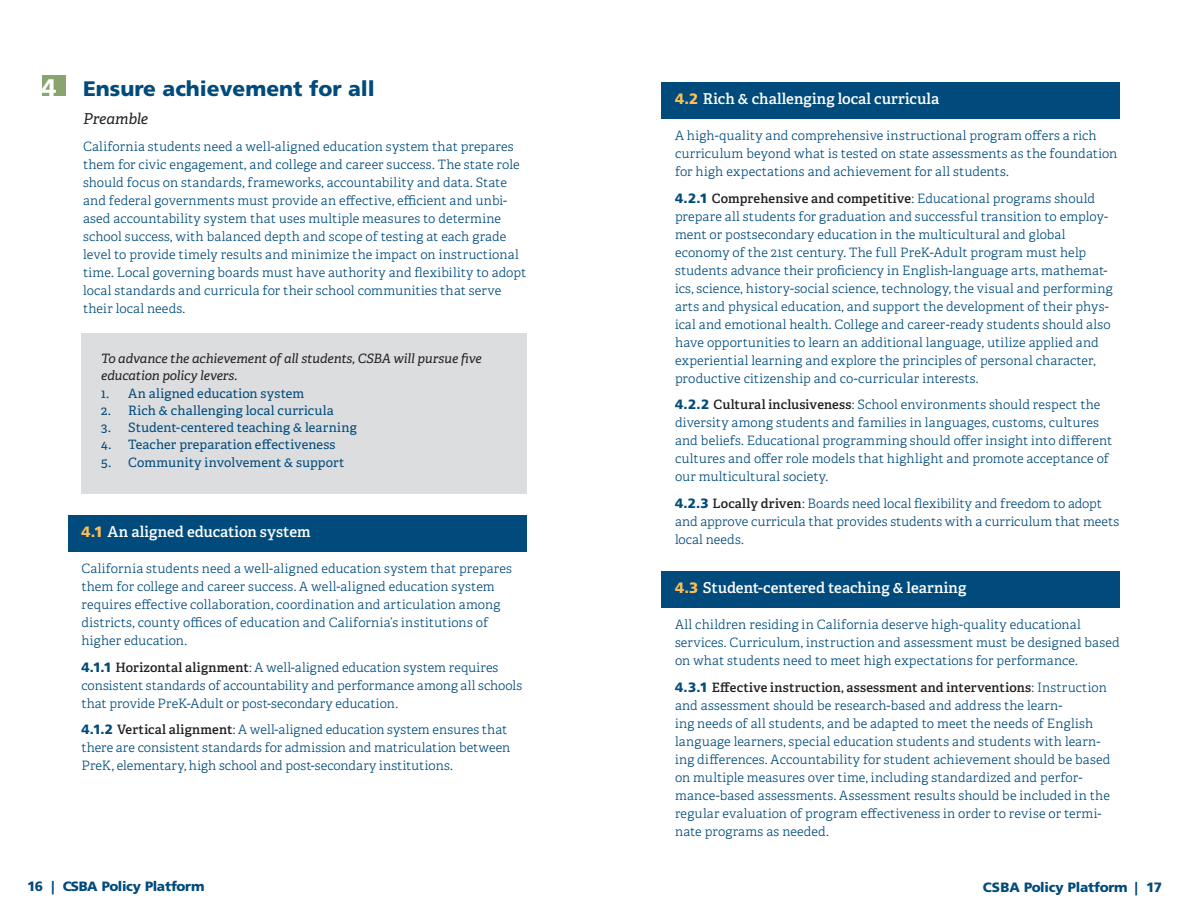
<style>
.page{position:relative;width:1188px;height:918px;background:#fff}
.page>*{position:absolute;margin:0;border:0;box-sizing:border-box;transform-origin:0 0}
.Header-print{font:900 24px "Frutiger LT Std";color:#fff}
.Subhead__Pillars{font:900 21px "Frutiger LT Std";color:#004b7b}
.Levers__shaded{font:600 15px "Adelle";letter-spacing:.005em;color:#fff}
.Indented_Italic_Subh{font:italic 15px "Adelle";letter-spacing:-.005em;color:#231f20}
.t1{font:900 13.5px "Frutiger LT Std";letter-spacing:-.025em;color:#004b7b}
._1_Indented_Body_Nes{font:300 12.9px/18px "Adelle";letter-spacing:.01em;color:#004b7b}
.Indented_Body_2{font:300 12.9px/18px "Adelle";letter-spacing:.015em;color:#004b7b}
.t2{font:12.9px "Adelle";letter-spacing:.01em;color:#004b7b}
.Subhead_Italic{font:italic 12.9px/17.2px "Adelle";letter-spacing:-.01em;color:#231f20}
.s1{font-family:"Frutiger LT Std";font-weight:900;color:#fdbe56}
.s2{font-family:"Frutiger LT Std";font-weight:900;font-size:13.5px}
.s3{font-weight:600;color:#231f20}
</style>
<div class="page">
<div style="left:43px;top:75px;width:23px;height:21px;background:#89a46f"></div>
<div style="left:81px;top:333px;width:445px;height:161px;background:#dcdddf"></div>
<div style="left:662px;top:82px;width:458px;height:37px;background:#004b7b"></div>
<div style="left:662px;top:571px;width:458px;height:37px;background:#004b7b"></div>
<div style="left:68px;top:515px;width:458px;height:37px;background:#004b7b"></div>
<p class="Header-print" style="left:42px;top:74px;width:16px">4</p>
<p class="Subhead__Pillars" style="left:83px;top:76px;width:293px">Ensure achievement for all</p>
<p class="Indented_Italic_Subh" style="left:83px;top:109px;width:67px">Preamble</p>
<p class="Indented_Body_2" style="left:83px;top:138px;width:445px">California students need a well-aligned education system that prepares them for civic engagement, and college and career success. The state role should focus on standards, frameworks, accountability and data. State and federal governments must provide an effective, efficient and unbi&shy;ased accountability system that uses multiple measures to determine school success, with balanced depth and scope of testing at each grade level to provide timely results and minimize the impact on instructional time. Local governing boards must have authority and flexibility to adopt local standards and curricula for their school communities that serve their local needs.</p>
<p class="Subhead_Italic" style="left:101px;top:350px;width:382px">To advance the achievement of all students, CSBA will pursue five education policy levers.</p>
<p class="t2" style="left:101px;top:385px;width:205px">1. An aligned education system</p>
<p class="t2" style="left:101px;top:402px;width:234px">2. Rich &amp; challenging local curricula</p>
<p class="t2" style="left:101px;top:420px;width:257px">3. Student-centered teaching &amp; learning</p>
<p class="t2" style="left:101px;top:437px;width:236px">4. Teacher preparation effectiveness</p>
<p class="t2" style="left:101px;top:455px;width:245px">5. Community involvement &amp; support</p>
<p class="Levers__shaded" style="left:81px;top:523px;width:231px"><span class="s1">4.1</span> An aligned education system</p>
<p class="Indented_Body_2" style="left:81px;top:560px;width:432px">California students need a well-aligned education system that prepares them for college and career success. A well-aligned education system requires effective collaboration, coordination and articulation among districts, county offices of education and California’s institutions of higher education.</p>
<p class="_1_Indented_Body_Nes" style="left:81px;top:658px;width:442px"><span class="s2">4.1.1</span> <span class="s3">Horizontal alignment</span>: A well-aligned education system requires consistent standards of accountability and performance among all schools that provide PreK-Adult or post-secondary education.</p>
<p class="_1_Indented_Body_Nes" style="left:81px;top:721px;width:431px"><span class="s2">4.1.2</span> <span class="s3">Vertical alignment</span>: A well-aligned education system ensures that there are consistent standards for admission and matriculation between<br>PreK, elementary, high school and post-secondary institutions.</p>
<p class="Levers__shaded" style="left:675px;top:90px;width:266px"><span class="s1">4.2</span> Rich &amp; challenging local curricula</p>
<p class="Indented_Body_2" style="left:675px;top:127px;width:444px">A high-quality and comprehensive instructional program offers a rich curriculum beyond what is tested on state assessments as the foundation for high expectations and achievement for all students.</p>
<p class="_1_Indented_Body_Nes" style="left:675px;top:189px;width:439px"><span class="s2">4.2.1</span> <span class="s3">Comprehensive and competitive</span>: Educational programs should prepare all students for graduation and successful transition to employ&shy;ment or postsecondary education in the multicultural and global economy of the 21st century. The full PreK-Adult program must help students advance their proficiency in English-language arts, mathemat&shy;ics, science, history-social science, technology, the visual and performing arts and physical education, and support the development of their phys&shy;ical and emotional health. College and career-ready students should also have opportunities to learn an additional language, utilize applied and experiential learning and explore the principles of personal character, productive citizenship and co-curricular interests.</p>
<p class="_1_Indented_Body_Nes" style="left:675px;top:396px;width:439px"><span class="s2">4.2.2</span> <span class="s3">Cultural inclusiveness</span>: School environments should respect the diversity among students and families in languages, customs, cultures and beliefs. Educational programming should offer insight into different cultures and offer role models that highlight and promote acceptance of our multicultural society.</p>
<p class="_1_Indented_Body_Nes" style="left:675px;top:495px;width:446px"><span class="s2">4.2.3</span> <span class="s3">Locally driven</span>: Boards need local flexibility and freedom to adopt and approve curricula that provides students with a curriculum that meets local needs.</p>
<p class="Levers__shaded" style="left:675px;top:579px;width:293px"><span class="s1">4.3</span> Student-centered teaching &amp; learning</p>
<p class="Indented_Body_2" style="left:675px;top:616px;width:446px">All children residing in California deserve high-quality educational services. Curriculum, instruction and assessment must be designed based on what students need to meet high expectations for performance.</p>
<p class="_1_Indented_Body_Nes" style="left:675px;top:678px;width:437px"><span class="s2">4.3.1</span> <span class="s3">Effective instruction, assessment and interventions</span>: Instruction and assessment should be research-based and address the learn-<br>ing needs of all students, and be adapted to meet the needs of English language learners, special education students and students with learn&shy;ing differences. Accountability for student achievement should be based on multiple measures over time, including standardized and perfor&shy;mance-based assessments. Assessment results should be included in the regular evaluation of program effectiveness in order to revise or termi&shy;nate programs as needed.</p>
<p class="t1" style="left:27px;top:879px;width:179px">16 | CSBA Policy Platform</p>
<p class="t1" style="left:983px;top:879px;width:181px">CSBA Policy Platform | 17</p>
</div>
